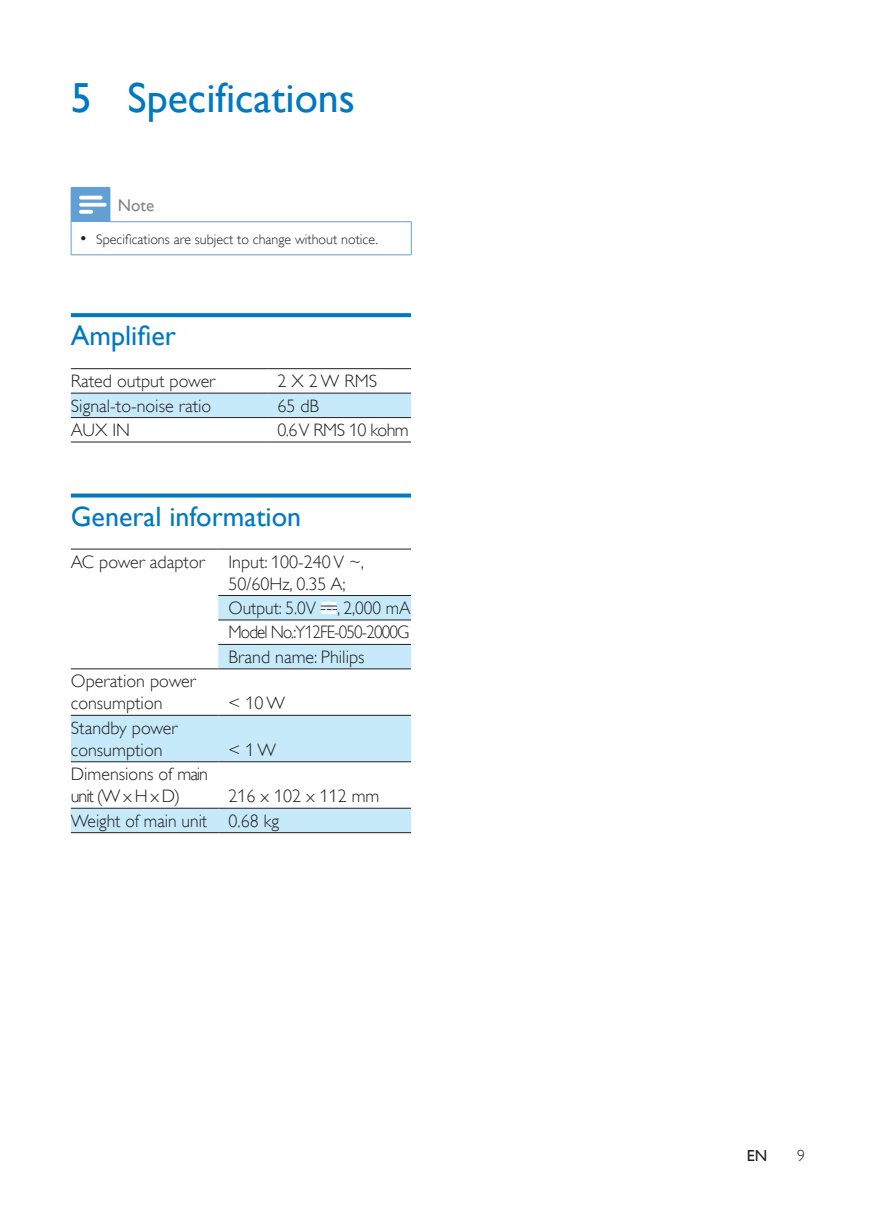
<style>
.page{position:relative;width:876px;height:1225px;background:#fff}
.page>*{position:absolute;margin:0;border:0;box-sizing:border-box;transform-origin:0 0}
.t1{font:42px "Gill Sans Alt One WGL";color:#0079c2}
.t2{font:28px "Gill Sans Alt One WGL";color:#0079c2}
.t3{font:18px/22px "Gill Sans Alt One WGL Light";color:#231f20}
.t4{font:18px/24.4px "Gill Sans Alt One WGL Light";color:#231f20;text-align:justify;scale:.96 1}
.t5{font:18px "Gill Sans Alt One WGL Light";letter-spacing:-.03em;color:#231f20}
.t6{font:17px "Gill Sans Alt One WGL";color:#808285}
.t7{font:16px "Gill Sans Alt One WGL";color:#231f20}
.t8{font:16px "Gill Sans Alt One WGL Light";color:#231f20}
.t9{font:14px "Gill Sans Alt One WGL Light";color:#231f20}
.s1{font-size:17px}
</style>
<div class="page">
<svg style="left:71px;top:313px;width:340px;height:4px"></svg>
<svg style="left:71px;top:493px;width:340px;height:4px"></svg>
<div style="left:71px;top:188px;width:39px;height:34px;background:#629fd5"></div>
<hr style="left:71px;top:222px;width:1px;height:33px;background:#629fd5">
<hr style="left:411px;top:222px;width:1px;height:33px;background:#629fd5">
<hr style="left:71px;top:254px;width:39px;height:1px;background:#629fd5">
<hr style="left:110px;top:254px;width:302px;height:1px;background:#629fd5">
<hr style="left:71px;top:187px;width:39px;height:1px;background:#629fd5">
<hr style="left:110px;top:188px;width:1px;height:33px;background:#629fd5">
<hr style="left:110px;top:221px;width:302px;height:1px;background:#629fd5">
<svg style="left:79px;top:196px;width:28px;height:18px"></svg>
<div style="left:71px;top:393px;width:340px;height:24px;background:#c6eafa"></div>
<hr style="left:71px;top:368px;width:196px;height:1px;background:#231f20">
<hr style="left:267px;top:368px;width:144px;height:1px;background:#231f20">
<hr style="left:71px;top:392px;width:196px;height:1px;background:#231f20">
<hr style="left:267px;top:392px;width:144px;height:1px;background:#231f20">
<hr style="left:71px;top:417px;width:196px;height:1px;background:#231f20">
<hr style="left:267px;top:417px;width:144px;height:1px;background:#231f20">
<hr style="left:71px;top:441px;width:196px;height:1px;background:#231f20">
<hr style="left:267px;top:441px;width:144px;height:1px;background:#231f20">
<svg style="left:71px;top:596px;width:340px;height:236px"></svg>
<hr style="left:71px;top:548px;width:147px;height:1px;background:#231f20">
<hr style="left:218px;top:548px;width:193px;height:1px;background:#231f20">
<hr style="left:218px;top:595px;width:193px;height:1px;background:#231f20">
<hr style="left:218px;top:619px;width:193px;height:1px;background:#231f20">
<hr style="left:218px;top:644px;width:193px;height:1px;background:#231f20">
<hr style="left:71px;top:668px;width:147px;height:1px;background:#231f20">
<hr style="left:218px;top:668px;width:193px;height:1px;background:#231f20">
<hr style="left:71px;top:715px;width:147px;height:1px;background:#231f20">
<hr style="left:218px;top:715px;width:193px;height:1px;background:#231f20">
<hr style="left:71px;top:761px;width:147px;height:1px;background:#231f20">
<hr style="left:218px;top:761px;width:193px;height:1px;background:#231f20">
<hr style="left:71px;top:807px;width:147px;height:1px;background:#231f20">
<hr style="left:218px;top:807px;width:193px;height:1px;background:#231f20">
<hr style="left:71px;top:832px;width:147px;height:1px;background:#231f20">
<hr style="left:218px;top:832px;width:193px;height:1px;background:#231f20">
<svg style="left:321px;top:602px;width:16px;height:12px"></svg>
<h1 class="t1" style="left:71px;top:69px;width:286px">5 Specifications</h1>
<p class="t6" style="left:118px;top:193px;width:38px">Note</p>
<p class="t9" style="left:79px;top:230px;width:300px"><span class="s1">•</span> Specifications are subject to change without notice.</p>
<h2 class="t2" style="left:71px;top:317px;width:107px">Amplifier</h2>
<p class="t3" style="left:71px;top:370px;width:146px">Rated output power</p>
<p class="t3" style="left:277px;top:370px;width:101px">2 X 2 W RMS</p>
<p class="t3" style="left:71px;top:394px;width:142px">Signal-to-noise ratio</p>
<p class="t3" style="left:277px;top:394px;width:43px">65 dB</p>
<p class="t3" style="left:71px;top:419px;width:61px">AUX IN</p>
<p class="t5" style="left:277px;top:418px;width:133px">0.6 V RMS 10 kohm</p>
<h2 class="t2" style="left:71px;top:497px;width:232px">General information</h2>
<p class="t3" style="left:71px;top:550px;width:135px">AC power adaptor</p>
<p class="t3" style="left:228px;top:550px;width:137px">Input: 100-240 V ~,<br>50/60Hz, 0.35 A;</p>
<p class="t4" style="left:228px;top:596px;width:191px">Output: 5.0V , 2,000 mA Model No.:Y12FE-050-2000G Brand name: Philips</p>
<p class="t3" style="left:71px;top:670px;width:126px">Operation power consumption</p>
<p class="t3" style="left:228px;top:692px;width:58px">&lt; 10 W</p>
<p class="t3" style="left:71px;top:717px;width:108px">Standby power consumption</p>
<p class="t3" style="left:228px;top:739px;width:49px">&lt; 1 W</p>
<p class="t3" style="left:71px;top:763px;width:139px">Dimensions of main unit (W x H x D)</p>
<p class="t3" style="left:71px;top:784px;width:310px;line-height:24.4px;text-indent:158px">216 x 102 x 112 mm<br>Weight of main unit 0.68 kg</p>
<p class="t7" style="left:747px;top:1145px;width:22px">EN</p>
<p class="t8" style="left:797px;top:1145px;width:9px">9</p>
</div>
